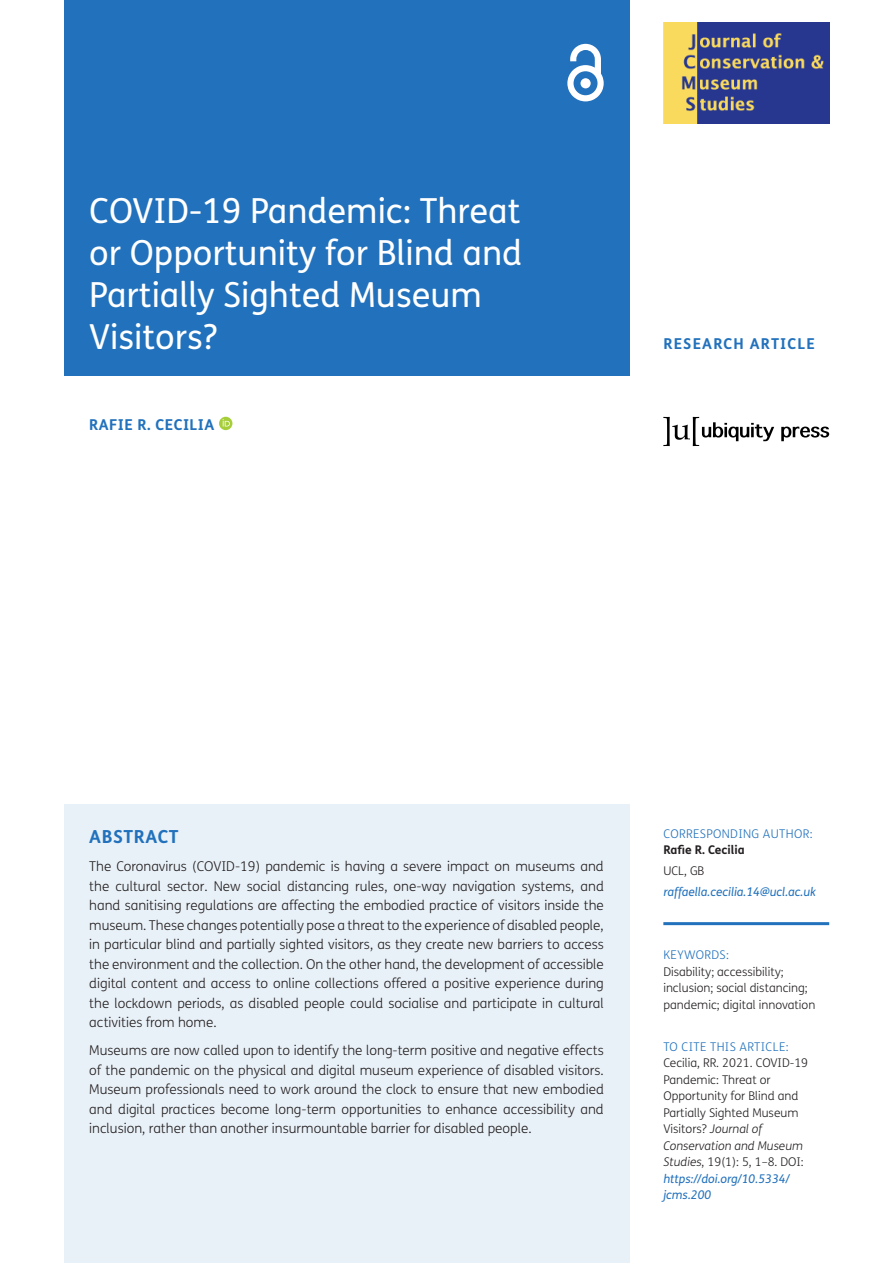
<style>
.page{position:relative;width:893px;height:1263px;background:#fff}
.page>*{position:absolute;margin:0;border:0;box-sizing:border-box;transform-origin:0 0}
.Article_Title{font:34.5px/42px "FS Me";color:#fff}
.t1{font:700 18px "FS Me";letter-spacing:.03em;color:#2171bc}
.Article_Type{font:700 15px "FS Me";letter-spacing:.075em;color:#2171bc}
.Cover_Authors{font:700 15px "FS Me";letter-spacing:.03em;color:#2171bc}
.Abstract_Copy{font:300 13.5px/19.5px "FS Me";color:#231f20;text-align:justify}
.Meta{font:300 12px/16.5px "FS Me";color:#231f20}
.Meta_Titles{font:300 12px "FS Me";letter-spacing:.03em;color:#2171bc}
.Meta-2{font:italic 12px "FS Me";color:#2171bc}
.Meta-3{font:700 12px "FS Me";color:#231f20}
.Meta_Titles_-_Rule{font:300 12px "FS Me";letter-spacing:.03em;color:#2171bc}
.s1{font-style:italic}
.s2{font-weight:400;font-style:italic;color:#2171bc}
</style>
<div class="page">
<div style="left:64px;top:0;width:565px;height:376px;background:#2171bc"></div>
<svg style="left:567px;top:44px;width:37px;height:57px"></svg>
<svg style="left:781px;top:427px;width:48px;height:14px"></svg>
<svg style="left:663px;top:417px;width:111px;height:29px"></svg>
<img style="left:663px;top:23px;width:166px;height:100px">
<hr style="left:663px;top:922px;width:166px;height:3px;background:#2171bc">
<div style="left:64px;top:804px;width:565px;height:459px;background:#e9f1f8"></div>
<svg style="left:219px;top:417px;width:13px;height:13px"></svg>
<svg style="left:223px;top:419px;width:7px;height:7px"></svg>
<p class="Article_Title" style="left:89px;top:190px;width:434px">COVID-19 Pandemic: Threat or Opportunity for Blind and<br>Partially Sighted Museum<br>Visitors?</p>
<p class="Cover_Authors" style="left:89px;top:415px;width:127px">RAFIE R. CECILIA</p>
<p class="Article_Type" style="left:663px;top:334px;width:153px">RESEARCH ARTICLE</p>
<h1 class="t1" style="left:89px;top:825px;width:91px">ABSTRACT</h1>
<p class="Abstract_Copy" style="left:89px;top:857px;width:516px">The Coronavirus (COVID-19) pandemic is having a severe impact on museums and the cultural sector. New social distancing rules, one-way navigation systems, and hand sanitising regulations are affecting the embodied practice of visitors inside the museum. These changes potentially pose a threat to the experience of disabled people, in particular blind and partially sighted visitors, as they create new barriers to access the environment and the collection. On the other hand, the development of accessible digital content and access to online collections offered a positive experience during the lockdown periods, as disabled people could socialise and participate in cultural activities from home.</p>
<p class="Abstract_Copy" style="left:89px;top:1041px;width:516px">Museums are now called upon to identify the long-term positive and negative effects of the pandemic on the physical and digital museum experience of disabled visitors.<br>Museum professionals need to work around the clock to ensure that new embodied and digital practices become long-term opportunities to enhance accessibility and inclusion, rather than another insurmountable barrier for disabled people.</p>
<p class="Meta_Titles" style="left:663px;top:827px;width:151px">CORRESPONDING AUTHOR:</p>
<p class="Meta-3" style="left:663px;top:843px;width:83px">Rafie R. Cecilia</p>
<p class="Meta" style="left:663px;top:863px;width:43px">UCL, GB</p>
<p class="Meta-2" style="left:663px;top:885px;width:154px">raffaella.cecilia.14@ucl.ac.uk</p>
<p class="Meta_Titles_-_Rule" style="left:663px;top:948px;width:67px">KEYWORDS:</p>
<p class="Meta" style="left:663px;top:963px;width:153px">Disability; accessibility; inclusion; social distancing; pandemic; digital innovation</p>
<p class="Meta_Titles" style="left:663px;top:1040px;width:127px">TO CITE THIS ARTICLE:</p>
<p class="Meta" style="left:663px;top:1055px;width:146px">Cecilia, RR. 2021. COVID-19<br>Pandemic: Threat or<br>Opportunity for Blind and<br>Partially Sighted Museum<br>Visitors? <span class="s1">Journal of<br>Conservation and Museum<br>Studies</span>, 19(1): 5, 1–8. DOI: <span class="s2">https://doi.org/10.5334/ jcms.200</span></p>
</div>
